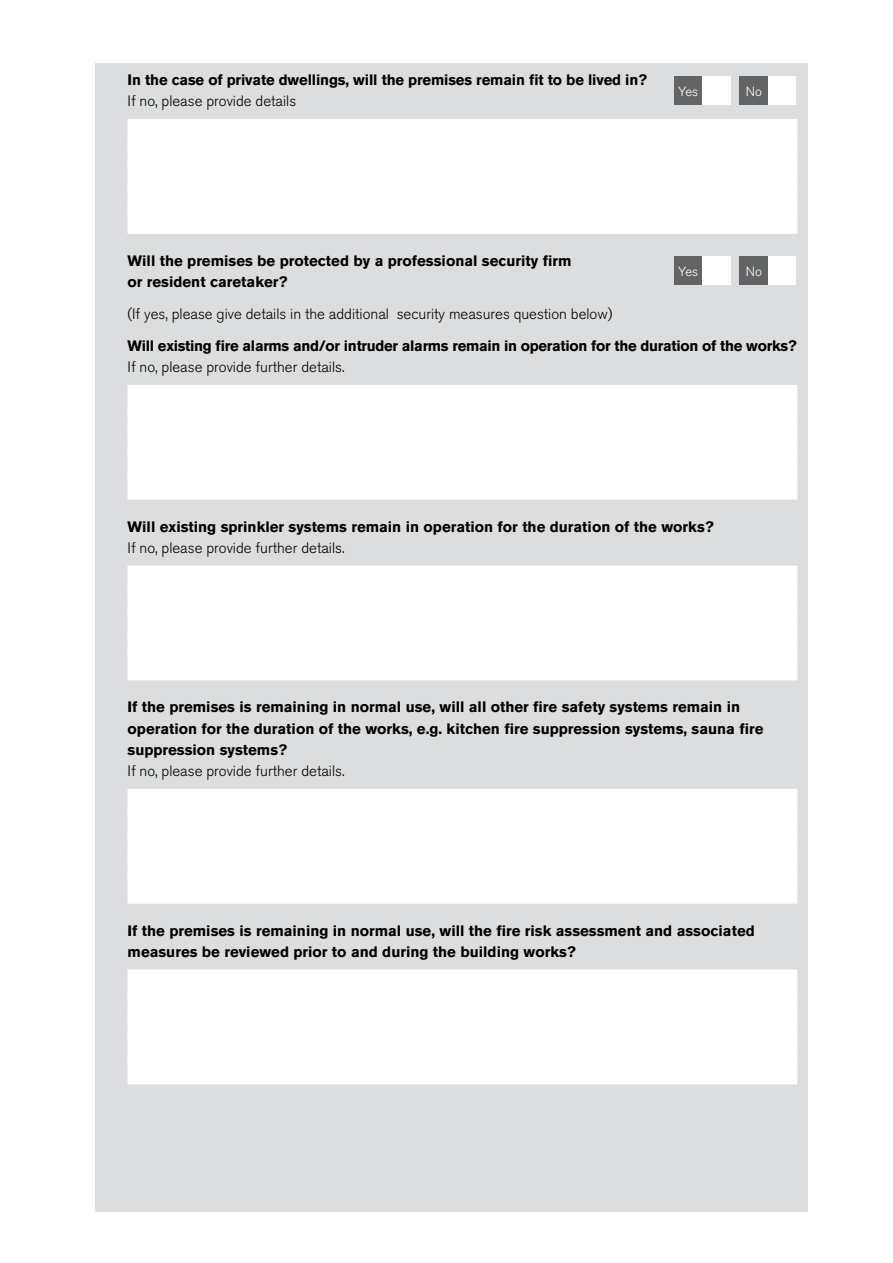
<style>
.page{position:relative;width:893px;height:1263px;background:#fff}
.page>*{position:absolute;margin:0;border:0;box-sizing:border-box;transform-origin:0 0}
.t1{font:700 15px/21.3px "Akzidenz Grotesk BQ";color:#000}
.t2{font:300 15px "Akzidenz Grotesk BQ";color:#000}
.t3{font:700 15px "Akzidenz Grotesk BQ";letter-spacing:-.02em;color:#000}
.t4{font:300 13.2px "Akzidenz Grotesk BQ";color:#fff}
</style>
<div class="page">
<div style="left:96px;top:64px;width:712px;height:1148px;background:#dcddde"></div>
<div style="left:128px;top:119px;width:669px;height:30px;background:#fff"></div>
<div style="left:128px;top:140px;width:669px;height:30px;background:#fff"></div>
<div style="left:128px;top:162px;width:669px;height:29px;background:#fff"></div>
<div style="left:128px;top:183px;width:669px;height:30px;background:#fff"></div>
<div style="left:128px;top:204px;width:669px;height:30px;background:#fff"></div>
<div style="left:128px;top:385px;width:669px;height:30px;background:#fff"></div>
<div style="left:128px;top:406px;width:669px;height:30px;background:#fff"></div>
<div style="left:128px;top:427px;width:669px;height:30px;background:#fff"></div>
<div style="left:128px;top:449px;width:669px;height:29px;background:#fff"></div>
<div style="left:128px;top:470px;width:669px;height:30px;background:#fff"></div>
<div style="left:128px;top:566px;width:669px;height:29px;background:#fff"></div>
<div style="left:128px;top:587px;width:669px;height:30px;background:#fff"></div>
<div style="left:128px;top:608px;width:669px;height:30px;background:#fff"></div>
<div style="left:128px;top:629px;width:669px;height:30px;background:#fff"></div>
<div style="left:128px;top:651px;width:669px;height:29px;background:#fff"></div>
<div style="left:128px;top:789px;width:669px;height:30px;background:#fff"></div>
<div style="left:128px;top:810px;width:669px;height:30px;background:#fff"></div>
<div style="left:128px;top:831px;width:669px;height:30px;background:#fff"></div>
<div style="left:128px;top:853px;width:669px;height:29px;background:#fff"></div>
<div style="left:128px;top:874px;width:669px;height:30px;background:#fff"></div>
<div style="left:128px;top:969px;width:669px;height:30px;background:#fff"></div>
<div style="left:128px;top:991px;width:669px;height:29px;background:#fff"></div>
<div style="left:128px;top:1012px;width:669px;height:30px;background:#fff"></div>
<div style="left:128px;top:1033px;width:669px;height:30px;background:#fff"></div>
<div style="left:128px;top:1054px;width:669px;height:30px;background:#fff"></div>
<div style="left:768px;top:76px;width:28px;height:28px;background:#fff"></div>
<div style="left:674px;top:76px;width:28px;height:28px;background:#636466"></div>
<div style="left:740px;top:76px;width:28px;height:28px;background:#636466"></div>
<div style="left:702px;top:76px;width:28px;height:28px;background:#fff"></div>
<div style="left:768px;top:257px;width:28px;height:28px;background:#fff"></div>
<div style="left:674px;top:257px;width:28px;height:28px;background:#636466"></div>
<div style="left:740px;top:257px;width:28px;height:28px;background:#636466"></div>
<div style="left:702px;top:257px;width:28px;height:28px;background:#fff"></div>
<p class="t1" style="left:128px;top:69px;width:521px">In the case of private dwellings, will the premises remain fit to be lived in?</p>
<p class="t2" style="left:128px;top:93px;width:170px">If no, please provide details</p>
<p class="t4" style="left:678px;top:84px;width:21px">Yes</p>
<p class="t4" style="left:746px;top:84px;width:18px">No</p>
<p class="t1" style="left:128px;top:250px;width:446px">Will the premises be protected by a professional security firm or resident caretaker?</p>
<p class="t2" style="left:128px;top:305px;width:486px">(If yes, please give details in the additional security measures question below)</p>
<p class="t3" style="left:128px;top:337px;width:671px">Will existing fire alarms and/or intruder alarms remain in operation for the duration of the works?</p>
<p class="t2" style="left:128px;top:358px;width:218px">If no, please provide further details.</p>
<p class="t4" style="left:678px;top:264px;width:21px">Yes</p>
<p class="t4" style="left:746px;top:264px;width:18px">No</p>
<p class="t1" style="left:128px;top:516px;width:588px">Will existing sprinkler systems remain in operation for the duration of the works?</p>
<p class="t2" style="left:128px;top:539px;width:218px">If no, please provide further details.</p>
<p class="t1" style="left:128px;top:696px;width:637px">If the premises is remaining in normal use, will all other fire safety systems remain in operation for the duration of the works, e.g. kitchen fire suppression systems, sauna fire suppression systems?</p>
<p class="t2" style="left:128px;top:762px;width:218px">If no, please provide further details.</p>
<p class="t1" style="left:128px;top:920px;width:629px">If the premises is remaining in normal use, will the fire risk assessment and associated measures be reviewed prior to and during the building works?</p>
</div>
